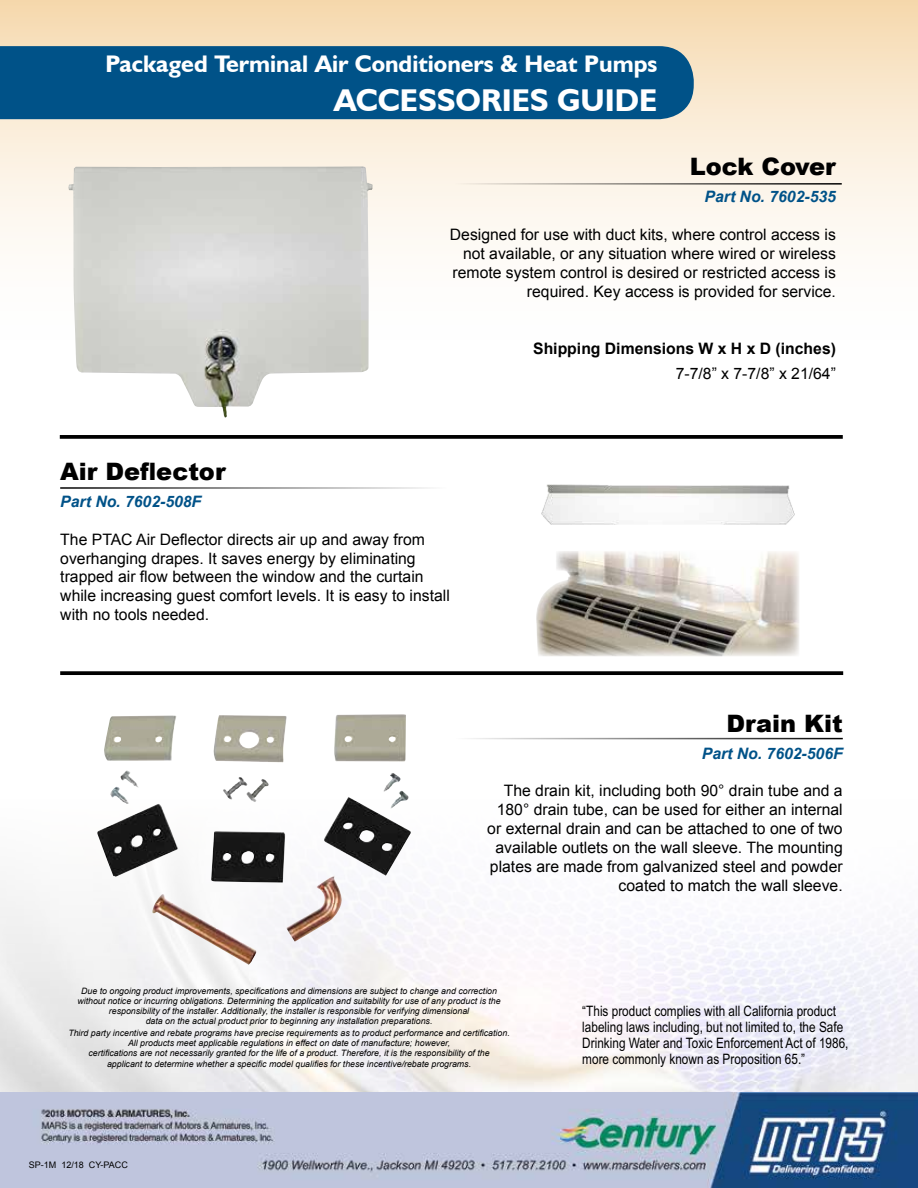
<style>
.page{position:relative;width:918px;height:1188px;background:#fff}
.page>*{position:absolute;margin:0;border:0;box-sizing:border-box;transform-origin:0 0}
.t1{font:700 31.5px "Humanist 521 BT";color:#fff}
.t2{font:700 24px "Humanist 521 BT";color:#fff}
.t3{font:900 24px "Arial";color:#000}
.t4{font:15.75px/18.9px "Arial";color:#000;text-align:right}
.t5{font:italic 700 15.75px "Arial";color:#005288}
.t6{font:700 15.75px "Arial";color:#000}
.t7{font:14.4px/16.2px "Arial Narrow";color:#000}
.t8{font:9px "Arial";color:#000}
.t9{font:italic 8.85px/10.1px "Arial";color:#000;text-align:center}
</style>
<div class="page">
<img style="left:0;top:799px;width:918px;height:293px">
<div style="left:0;top:0;width:918px;height:365px;background:linear-gradient(to bottom,#f7ddb8,#fff)"></div>
<div style="left:0;top:46px;width:694px;height:73px;background:#005288"></div>
<img style="left:0;top:1092px;width:918px;height:96px">
<hr style="left:454px;top:183px;width:388px;height:2px;background:#000">
<svg style="left:60px;top:435px;width:783px;height:4px;background:#0f0f0f"></svg>
<svg style="left:60px;top:671px;width:783px;height:4px;background:#111"></svg>
<hr style="left:455px;top:738px;width:388px;height:1px;background:#000">
<hr style="left:60px;top:487px;width:388px;height:2px;background:#000">
<img style="left:104px;top:714px;width:302px;height:74px">
<img style="left:68px;top:166px;width:305px;height:251px">
<img style="left:541px;top:484px;width:254px;height:41px">
<img style="left:536px;top:551px;width:263px;height:106px">
<h2 class="t2" style="left:105px;top:49px;width:553px">Packaged Terminal Air Conditioners &amp; Heat Pumps</h2>
<h1 class="t1" style="left:334px;top:81px;width:325px">ACCESSORIES GUIDE</h1>
<h2 class="t3" style="left:690px;top:149px;width:148px">Lock Cover</h2>
<h3 class="t5" style="left:705px;top:187px;width:133px">Part No. 7602-535</h3>
<h3 class="t4" style="left:450px;top:225px;width:388px">Designed for use with duct kits, where control access is not available, or any situation where wired or wireless remote system control is desired or restricted access is required. Key access is provided for service.</h3>
<h2 class="t3" style="left:60px;top:454px;width:167px">Air Deflector</h2>
<h3 class="t5" style="left:60px;top:491px;width:142px">Part No. 7602-508F</h3>
<h3 class="t4" style="left:60px;top:530px;width:391px;text-align:left">The PTAC Air Deflector directs air up and away from overhanging drapes. It saves energy by eliminating trapped air flow between the window and the curtain while increasing guest comfort levels. It is easy to install with no tools needed.</h3>
<h3 class="t6" style="left:533px;top:338px;width:304px">Shipping Dimensions W x H x D (inches)</h3>
<h3 class="t4" style="left:676px;top:364px;width:162px">7-7/8” x 7-7/8” x 21/64”</h3>
<h2 class="t3" style="left:726px;top:706px;width:118px">Drain Kit</h2>
<h3 class="t5" style="left:702px;top:743px;width:142px">Part No. 7602-506F</h3>
<p class="t4" style="left:487px;top:781px;width:357px">The drain kit, including both 90° drain tube and a 180° drain tube, can be used for either an internal or external drain and can be attached to one of two available outlets on the wall sleeve. The mounting plates are made from galvanized steel and powder coated to match the wall sleeve.</p>
<p class="t9" style="left:77px;top:986px;width:425px">Due to ongoing product improvements, specifications and dimensions are subject to change and correction without notice or incurring obligations. Determining the application and suitability for use of any product is the responsibility of the installer. Additionally, the installer is responsible for verifying dimensional<br>data on the actual product prior to beginning any installation preparations.</p>
<p class="t9" style="left:68px;top:1028px;width:443px">Third party incentive and rebate programs have precise requirements as to product performance and certification.<br>All products meet applicable regulations in effect on date of manufacture; however,<br>certifications are not necessarily granted for the life of a product. Therefore, it is the responsibility of the<br>applicant to determine whether a specific model qualifies for these incentive/rebate programs.</p>
<p class="t8" style="left:29px;top:1159px;width:101px">SP-1M 12/18 CY-PACC</p>
<h3 class="t7" style="left:582px;top:1002px;width:268px">“This product complies with all California product labeling laws including, but not limited to, the Safe Drinking Water and Toxic Enforcement Act of 1986, more commonly known as Proposition 65.”</h3>
</div>
